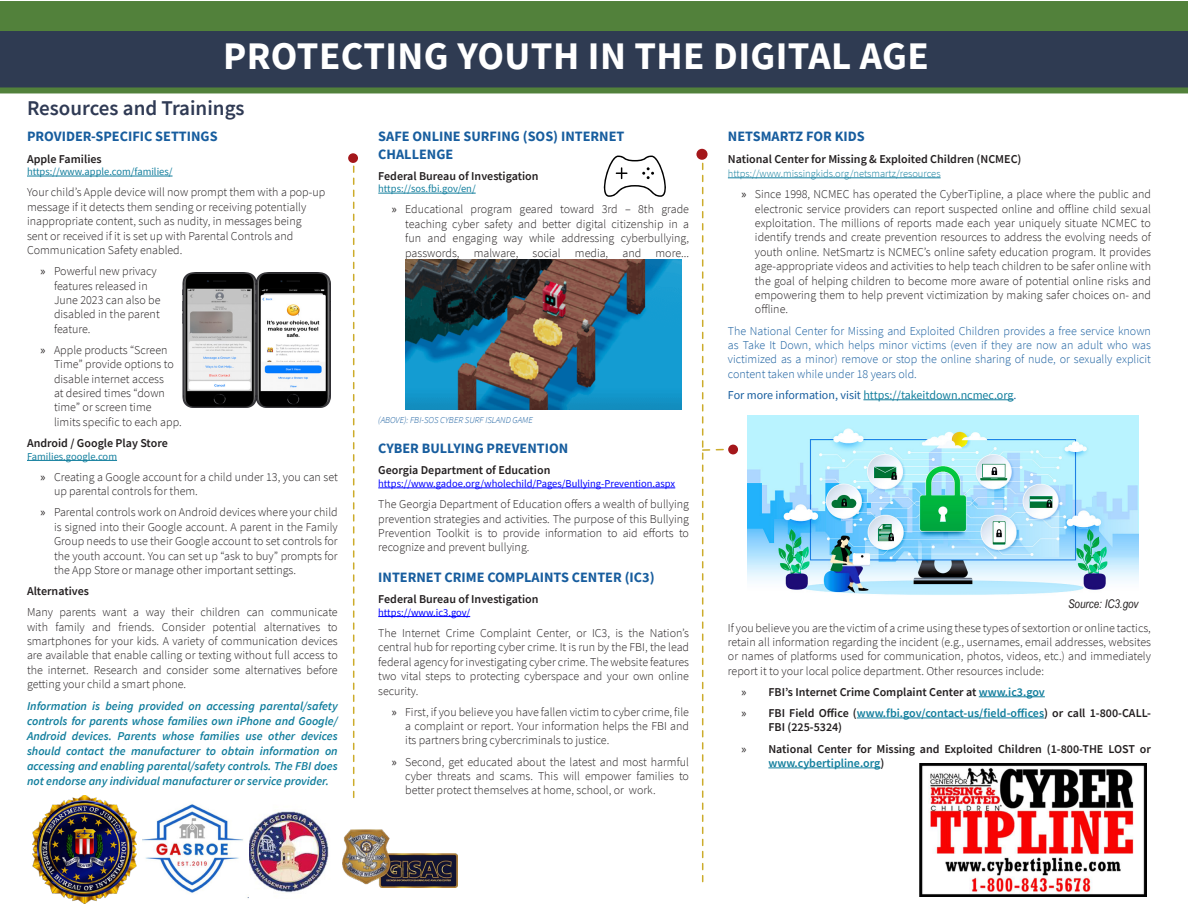
<style>
.page{position:relative;width:1188px;height:918px;background:#fff}
.page>*{position:absolute;margin:0;border:0;box-sizing:border-box;transform-origin:0 0}
.t1{font:700 39px "Source Sans Pro";letter-spacing:.01em;color:#fff}
.t2{font:28.5px "Source Sans Pro";letter-spacing:.15em;color:#fff}
.t3{font:600 21px "Source Sans Pro";color:#2f3a54}
.t4{font:700 14.25px/17.1px "Source Sans Pro";color:#175d9e}
.t5{font:300 12px/14.4px "Source Sans Pro";color:#231f20;text-align:justify}
.t6{font:600 12px/14.4px "Source Sans Pro";color:#231f20}
.t7{font:italic 600 12px/15px "Source Sans Pro";color:#117e9d;text-align:justify}
.t8{font:300 12px/14.4px "Source Sans Pro";color:#175d9e;text-align:justify}
.t9{font:12px "Source Sans Pro";color:#117e9d}
.t10{font:italic 12px "Arial Narrow";color:#231f20}
.t11{font:10.5px "Source Sans Pro";color:#00f}
.t12{font:10.5px "Source Sans Pro";color:#117e9d}
.t13{font:300 10.5px "Source Sans Pro";color:#117e9d}
.t14{font:italic 300 9px "Source Sans Pro";color:#175d9e}
.s1{font-family:"Myriad Pro";font-weight:400}
.s2{color:#175d9e}
.s3{color:#117e9d}
</style>
<div class="page">
<div style="left:0;top:31px;width:1188px;height:57px;background:#2f3b52"></div>
<div style="left:0;top:87px;width:1188px;height:6px;background:#52813b"></div>
<div style="left:0;top:1px;width:1188px;height:30px;background:#52813b"></div>
<div style="left:348px;top:153px;width:10px;height:10px;background:#a4171b;border-radius:50%"></div>
<svg style="left:353px;top:166px;width:1px;height:631px"></svg>
<div style="left:696px;top:149px;width:12px;height:11px;background:#a4171b;border-radius:50%"></div>
<div style="left:728px;top:445px;width:10px;height:9px;background:#a4171b;border-radius:50%"></div>
<svg style="left:701px;top:163px;width:23px;height:719px"></svg>
<hr style="left:27px;top:176px;width:146px;height:1px;background:#117e9d">
<hr style="left:27px;top:460px;width:90px;height:1px;background:#117e9d">
<hr style="left:378px;top:193px;width:98px;height:1px;background:#117e9d">
<hr style="left:378px;top:488px;width:297px;height:1px;background:#00f">
<hr style="left:378px;top:616px;width:92px;height:1px;background:#00f">
<img style="left:405px;top:259px;width:276px;height:150px">
<hr style="left:728px;top:178px;width:213px;height:1px;background:#117e9d">
<hr style="left:863px;top:399px;width:151px;height:1px;background:#117e9d">
<hr style="left:979px;top:696px;width:66px;height:1px;background:#117e9d">
<hr style="left:857px;top:718px;width:187px;height:1px;background:#117e9d">
<hr style="left:768px;top:768px;width:113px;height:1px;background:#117e9d">
<img style="left:183px;top:272px;width:147px;height:136px">
<img style="left:747px;top:416px;width:392px;height:179px">
<img style="left:32px;top:795px;width:104px;height:109px">
<img style="left:342px;top:829px;width:116px;height:58px">
<img style="left:248px;top:811px;width:81px;height:88px">
<img style="left:142px;top:804px;width:106px;height:94px">
<svg style="left:603px;top:156px;width:63px;height:41px"></svg>
<img style="left:920px;top:763px;width:227px;height:134px">
<p class="t1" style="left:223px;top:30px;width:707px">PROTECTING YOUTH IN THE DIGITAL AGE</p>
<h2 class="t2" style="left:244px;top:48px;width:831px">GEORGIA INFORMATION SHARING &amp; ANALYSIS CENTER</h2>
<p class="t3" style="left:27px;top:94px;width:219px">Resources and Trainings</p>
<p class="t4" style="left:27px;top:128px;width:192px">PROVIDER-SPECIFIC SETTINGS</p>
<p class="t6" style="left:27px;top:151px;width:76px">Apple Families</p>
<p class="t12" style="left:27px;top:165px;width:147px">https://www.apple.com/families/</p>
<p class="t5" style="left:27px;top:185px;width:300px;text-align:left">Your child’s Apple device will now prompt them with a pop-up message if it detects them sending or receiving potentially inappropriate content, such as nudity, in messages being<br>sent or received if it is set up with Parental Controls and Communication Safety enabled.</p>
<p class="t5" style="left:54px;top:264px;width:108px;text-align:left;text-indent:-14px"><span class="s1">»</span> Powerful new privacy features released in<br>June 2023 can also be disabled in the parent feature.</p>
<p class="t5" style="left:54px;top:343px;width:129px;text-align:left;text-indent:-14px"><span class="s1">»</span> Apple products “Screen<br>Time” provide options to disable internet access<br>at desired times “down time” or screen time<br>limits specific to each app.</p>
<p class="t6" style="left:27px;top:436px;width:142px">Android / Google Play Store</p>
<p class="t12" style="left:27px;top:449px;width:92px">Families.google.com</p>
<p class="t5" style="left:54px;top:470px;width:285px;text-indent:-14px"><span class="s1">»</span> Creating a Google account for a child under 13, you can set up parental controls for them.</p>
<p class="t5" style="left:54px;top:505px;width:285px;text-indent:-14px"><span class="s1">»</span> Parental controls work on Android devices where your child is signed into their Google account. A parent in the Family Group needs to use their Google account to set controls for the youth account. You can set up “ask to buy” prompts for the App Store or manage other important settings.</p>
<p class="t6" style="left:27px;top:584px;width:63px">Alternatives</p>
<p class="t5" style="left:27px;top:605px;width:312px">Many parents want a way their children can communicate with family and friends. Consider potential alternatives to smartphones for your kids. A variety of communication devices are available that enable calling or texting without full access to the internet. Research and consider some alternatives before getting your child a smart phone.</p>
<p class="t7" style="left:27px;top:698px;width:312px">Information is being provided on accessing parental/safety controls for parents whose families own iPhone and Google/ Android devices. Parents whose families use other devices should contact the manufacturer to obtain information on accessing and enabling parental/safety controls. The FBI does not endorse any individual manufacturer or service provider.</p>
<p class="t4" style="left:378px;top:128px;width:248px">SAFE ONLINE SURFING (SOS) INTERNET<br>CHALLENGE</p>
<p class="t6" style="left:378px;top:168px;width:162px">Federal Bureau of Investigation</p>
<p class="t12" style="left:378px;top:182px;width:99px">https://sos.fbi.gov/en/</p>
<p class="t5" style="left:405px;top:202px;width:285px;text-indent:-14px"><span class="s1">»</span> Educational program geared toward 3rd – 8th grade teaching cyber safety and better digital citizenship in a fun and engaging way while addressing cyberbullying, passwords, malware, social media, and more...</p>
<p class="t14" style="left:378px;top:414px;width:156px">(ABOVE): FBI-SOS CYBER SURF ISLAND GAME</p>
<p class="t4" style="left:378px;top:440px;width:192px">CYBER BULLYING PREVENTION</p>
<p class="t6" style="left:378px;top:463px;width:174px">Georgia Department of Education</p>
<p class="t11" style="left:378px;top:477px;width:299px">https://www.gadoe.org/wholechild/Pages/Bullying-Prevention.aspx</p>
<p class="t5" style="left:378px;top:497px;width:312px">The Georgia Department of Education offers a wealth of bullying prevention strategies and activities. The purpose of this Bullying Prevention Toolkit is to provide information to aid efforts to recognize and prevent bullying.</p>
<p class="t4" style="left:378px;top:569px;width:278px">INTERNET CRIME COMPLAINTS CENTER (IC3)</p>
<p class="t6" style="left:378px;top:592px;width:162px">Federal Bureau of Investigation</p>
<p class="t11" style="left:378px;top:606px;width:93px">https://www.ic3.gov/</p>
<p class="t5" style="left:378px;top:626px;width:312px">The Internet Crime Complaint Center, or IC3, is the Nation’s central hub for reporting cyber crime. It is run by the FBI, the lead federal agency for investigating cyber crime. The website features two vital steps to protecting cyberspace and your own online security.</p>
<p class="t5" style="left:405px;top:705px;width:285px;text-indent:-14px"><span class="s1">»</span> First, if you believe you have fallen victim to cyber crime, file a complaint or report. Your information helps the FBI and its partners bring cybercriminals to justice.</p>
<p class="t5" style="left:405px;top:754px;width:285px;text-indent:-14px"><span class="s1">»</span> Second, get educated about the latest and most harmful cyber threats and scams. This will empower families to better protect themselves at home, school, or work.</p>
<p class="t4" style="left:728px;top:128px;width:138px">NETSMARTZ FOR KIDS</p>
<p class="t6" style="left:728px;top:151px;width:295px">National Center for Missing &amp; Exploited Children (NCMEC)</p>
<p class="t13" style="left:728px;top:167px;width:214px">https://www.missingkids.org/netsmartz/resources</p>
<p class="t5" style="left:755px;top:187px;width:398px;text-indent:-14px"><span class="s1">»</span> Since 1998, NCMEC has operated the CyberTipline, a place where the public and electronic service providers can report suspected online and offline child sexual exploitation. The millions of reports made each year uniquely situate NCMEC to identify trends and create prevention resources to address the evolving needs of youth online. NetSmartz is NCMEC’s online safety education program. It provides age-appropriate videos and activities to help teach children to be safer online with the goal of helping children to become more aware of potential online risks and empowering them to help prevent victimization by making safer choices on- and offline.</p>
<p class="t8" style="left:728px;top:323px;width:425px">The National Center for Missing and Exploited Children provides a free service known as Take It Down, which helps minor victims (even if they are now an adult who was victimized as a minor) remove or stop the online sharing of nude, or sexually explicit content taken while under 18 years old.</p>
<p class="t9" style="left:728px;top:387px;width:290px"><span class="s2">For more information, visit</span> https://takeitdown.ncmec.org<span class="s2">.</span></p>
<p class="t10" style="left:1068px;top:596px;width:72px">Source: IC3.gov</p>
<p class="t5" style="left:728px;top:620px;width:425px">If you believe you are the victim of a crime using these types of sextortion or online tactics, retain all information regarding the incident (e.g., usernames, email addresses, websites or names of platforms used for communication, photos, videos, etc.) and immediately report it to your local police department. Other resources include:</p>
<p class="t6" style="left:741px;top:685px;width:305px"><span class="s1">»</span> FBI’s Internet Crime Complaint Center at <span class="s3">www.ic3.gov</span></p>
<p class="t6" style="left:768px;top:706px;width:384px;text-indent:-27px"><span class="s1">»</span> FBI Field Office (<span class="s3">www.fbi.gov/contact-us/field-offices</span>) or call 1-800-CALL-<br>FBI (225-5324)</p>
<p class="t6" style="left:768px;top:741px;width:384px;text-indent:-27px"><span class="s1">»</span> National Center for Missing and Exploited Children (1-800-THE LOST or <span class="s3">www.cybertipline.org</span>)</p>
</div>
